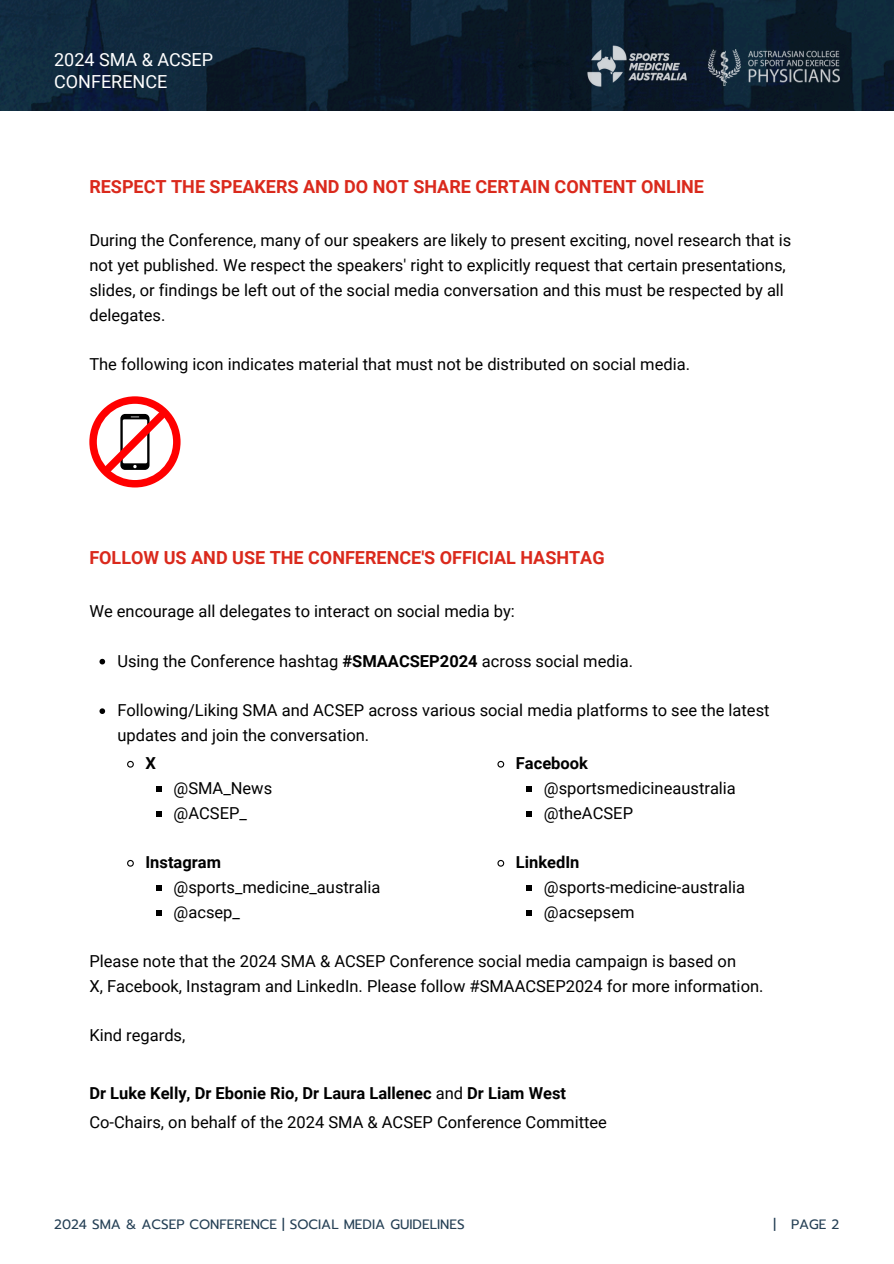
<style>
.page{position:relative;width:894px;height:1264px;background:#fff}
.page>*{position:absolute;margin:0;border:0;box-sizing:border-box;transform-origin:0 0}
.t1{font:700 18px "Roboto";color:#da291c}
.t2{font:18px/21.3px "Roboto";color:#fff}
.t3{font:16.5px/24.8px "Roboto";color:#000}
.t4{font:700 16.5px "Roboto";color:#000}
.t5{font:13.5px "Prompt";color:#254055}
.s1{font-weight:700}
.s2{font-weight:400}
</style>
<div class="page">
<img style="left:0;top:0;width:893px;height:110px">
<img style="left:584px;top:43px;width:105px;height:46px">
<img style="left:708px;top:50px;width:131px;height:36px">
<svg style="left:99px;top:659px;width:6px;height:5px"></svg>
<svg style="left:99px;top:708px;width:6px;height:6px"></svg>
<svg style="left:89px;top:396px;width:91px;height:91px"></svg>
<svg style="left:497px;top:760px;width:8px;height:8px"></svg>
<svg style="left:526px;top:786px;width:5px;height:5px"></svg>
<svg style="left:526px;top:811px;width:5px;height:5px"></svg>
<svg style="left:497px;top:859px;width:8px;height:8px"></svg>
<svg style="left:526px;top:885px;width:5px;height:5px"></svg>
<svg style="left:526px;top:910px;width:5px;height:5px"></svg>
<svg style="left:127px;top:760px;width:7px;height:8px"></svg>
<svg style="left:156px;top:786px;width:5px;height:5px"></svg>
<svg style="left:156px;top:811px;width:5px;height:5px"></svg>
<svg style="left:127px;top:859px;width:7px;height:8px"></svg>
<svg style="left:156px;top:885px;width:5px;height:5px"></svg>
<svg style="left:156px;top:910px;width:5px;height:5px"></svg>
<h3 class="t2" style="left:54px;top:50px;width:160px">2024 SMA &amp; ACSEP<br>CONFERENCE</h3>
<h2 class="t1" style="left:89px;top:177px;width:616px">RESPECT THE SPEAKERS AND DO NOT SHARE CERTAIN CONTENT ONLINE</h2>
<p class="t3" style="left:89px;top:228px;width:703px">During the Conference, many of our speakers are likely to present exciting, novel research that is not yet published. We respect the speakers' right to explicitly request that certain presentations, slides, or findings be left out of the social media conversation and this must be respected by all delegates.</p>
<p class="t3" style="left:89px;top:352px;width:602px">The following icon indicates material that must not be distributed on social media.</p>
<p class="t1" style="left:89px;top:547px;width:516px">FOLLOW US AND USE THE CONFERENCE'S OFFICIAL HASHTAG</p>
<h1 class="t3" style="left:89px;top:599px;width:427px">We encourage all delegates to interact on social media by:</h1>
<h3 class="t3" style="left:117px;top:648px;width:517px">Using the Conference hashtag <span class="s1">#SMAACSEP2024</span> across social media.</h3>
<p class="t3" style="left:117px;top:698px;width:653px">Following/Liking SMA and ACSEP across various social media platforms to see the latest updates and join the conversation.</p>
<p class="t4" style="left:515px;top:754px;width:74px">Facebook</p>
<p class="t3" style="left:544px;top:776px;width:193px">@sportsmedicineaustralia</p>
<p class="t3" style="left:544px;top:800px;width:91px">@theACSEP</p>
<p class="t4" style="left:515px;top:853px;width:65px">LinkedIn</p>
<p class="t3" style="left:544px;top:875px;width:202px">@sports-medicine-australia</p>
<p class="t3" style="left:544px;top:899px;width:92px">@acsepsem</p>
<p class="t4" style="left:145px;top:754px;width:12px">X</p>
<p class="t3" style="left:173px;top:776px;width:100px">@SMA_News</p>
<p class="t3" style="left:173px;top:800px;width:75px">@ACSEP_</p>
<p class="t4" style="left:145px;top:853px;width:77px">Instagram</p>
<p class="t3" style="left:173px;top:875px;width:208px">@sports_medicine_australia</p>
<p class="t3" style="left:173px;top:899px;width:68px">@acsep_</p>
<p class="t3" style="left:89px;top:949px;width:675px">Please note that the 2024 SMA &amp; ACSEP Conference social media campaign is based on<br>X, Facebook, Instagram and LinkedIn. Please follow #SMAACSEP2024 for more information.</p>
<h3 class="t3" style="left:89px;top:1023px;width:97px">Kind regards,</h3>
<h3 class="t4" style="left:89px;top:1083px;width:478px">Dr Luke Kelly, Dr Ebonie Rio, Dr Laura Lallenec <span class="s2">and</span> Dr Liam West</h3>
<h3 class="t3" style="left:89px;top:1109px;width:519px">Co-Chairs, on behalf of the 2024 SMA &amp; ACSEP Conference Committee</h3>
<h3 class="t5" style="left:54px;top:1214px;width:412px">2024 SMA &amp; ACSEP CONFERENCE | SOCIAL MEDIA GUIDELINES</h3>
<h1 class="t5" style="left:773px;top:1214px;width:67px">| PAGE 2</h1>
</div>
